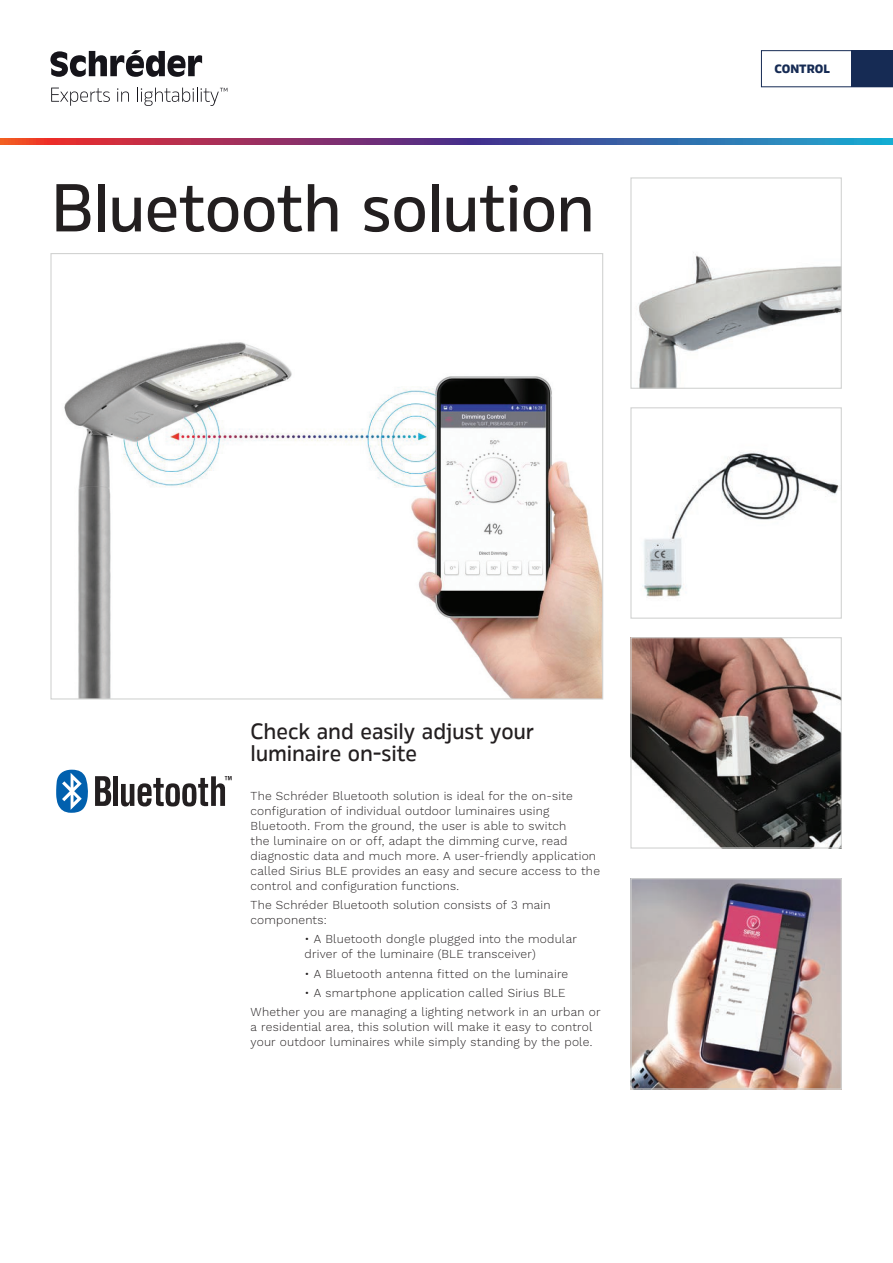
<style>
.page{position:relative;width:893px;height:1263px;background:#fff}
.page>*{position:absolute;margin:0;border:0;box-sizing:border-box;transform-origin:0 0}
.t1{font:500 67.5px "Rleud";letter-spacing:-.01em;color:#231f20}
.t2{font:500 22.5px/22.5px "Rleud";letter-spacing:-.01em;color:#231f20}
.t3{font:300 12px/15px "Work Sans";letter-spacing:.015em;color:#231f20}
.t4{font:800 12px "Rleud";color:#162b54}
</style>
<div class="page">
<img style="left:64px;top:342px;width:537px;height:355px">
<img style="left:632px;top:639px;width:208px;height:207px">
<div style="left:630px;top:637px;width:212px;height:211px;border:1px solid #d2d3d2"></div>
<img style="left:632px;top:880px;width:208px;height:207px">
<div style="left:630px;top:878px;width:212px;height:211px;border:1px solid #d2d3d2"></div>
<img style="left:642px;top:451px;width:197px;height:146px">
<div style="left:630px;top:407px;width:212px;height:212px;border:1px solid #d2d3d2"></div>
<img style="left:638px;top:252px;width:202px;height:135px">
<div style="left:630px;top:177px;width:212px;height:212px;border:1px solid #d2d3d2"></div>
<svg style="left:50px;top:50px;width:152px;height:27px"></svg>
<svg style="left:51px;top:88px;width:59px;height:18px"></svg>
<svg style="left:117px;top:88px;width:12px;height:14px"></svg>
<svg style="left:137px;top:88px;width:90px;height:18px"></svg>
<svg style="left:761px;top:50px;width:132px;height:37px"></svg>
<div style="left:852px;top:50px;width:41px;height:36px;background:#162b54"></div>
<svg style="left:0;top:138px;width:893px;height:7px;background:#6d4e81"></svg>
<svg style="left:95px;top:776px;width:16px;height:30px"></svg>
<div style="left:113px;top:776px;width:5px;height:30px;background:#231f20"></div>
<svg style="left:121px;top:776px;width:111px;height:31px"></svg>
<svg style="left:56px;top:770px;width:32px;height:43px"></svg>
<h1 class="t1" style="left:51px;top:162px;width:546px">Bluetooth solution</h1>
<p class="t4" style="left:774px;top:60px;width:57px">CONTROL</p>
<h2 class="t2" style="left:251px;top:719px;width:285px">Check and easily adjust your luminaire on-site</h2>
<p class="t3" style="left:251px;top:789px;width:351px">The Schréder Bluetooth solution is ideal for the on-site configuration of individual outdoor luminaires using Bluetooth. From the ground, the user is able to switch<br>the luminaire on or off, adapt the dimming curve, read diagnostic data and much more. A user-friendly application called Sirius BLE provides an easy and secure access to the control and configuration functions.</p>
<p class="t3" style="left:251px;top:898px;width:302px">The Schréder Bluetooth solution consists of 3 main components:</p>
<p class="t3" style="left:305px;top:932px;width:274px">• A Bluetooth dongle plugged into the modular driver of the luminaire (BLE transceiver)</p>
<p class="t3" style="left:305px;top:966px;width:265px">• A Bluetooth antenna fitted on the luminaire</p>
<p class="t3" style="left:251px;top:984px;width:352px;line-height:19.2px;text-indent:54px">• A smartphone application called Sirius BLE<br>Whether you are managing a lighting network in an urban or</p>
<p class="t3" style="left:251px;top:1020px;width:343px">a residential area, this solution will make it easy to control your outdoor luminaires while simply standing by the pole.</p>
</div>
